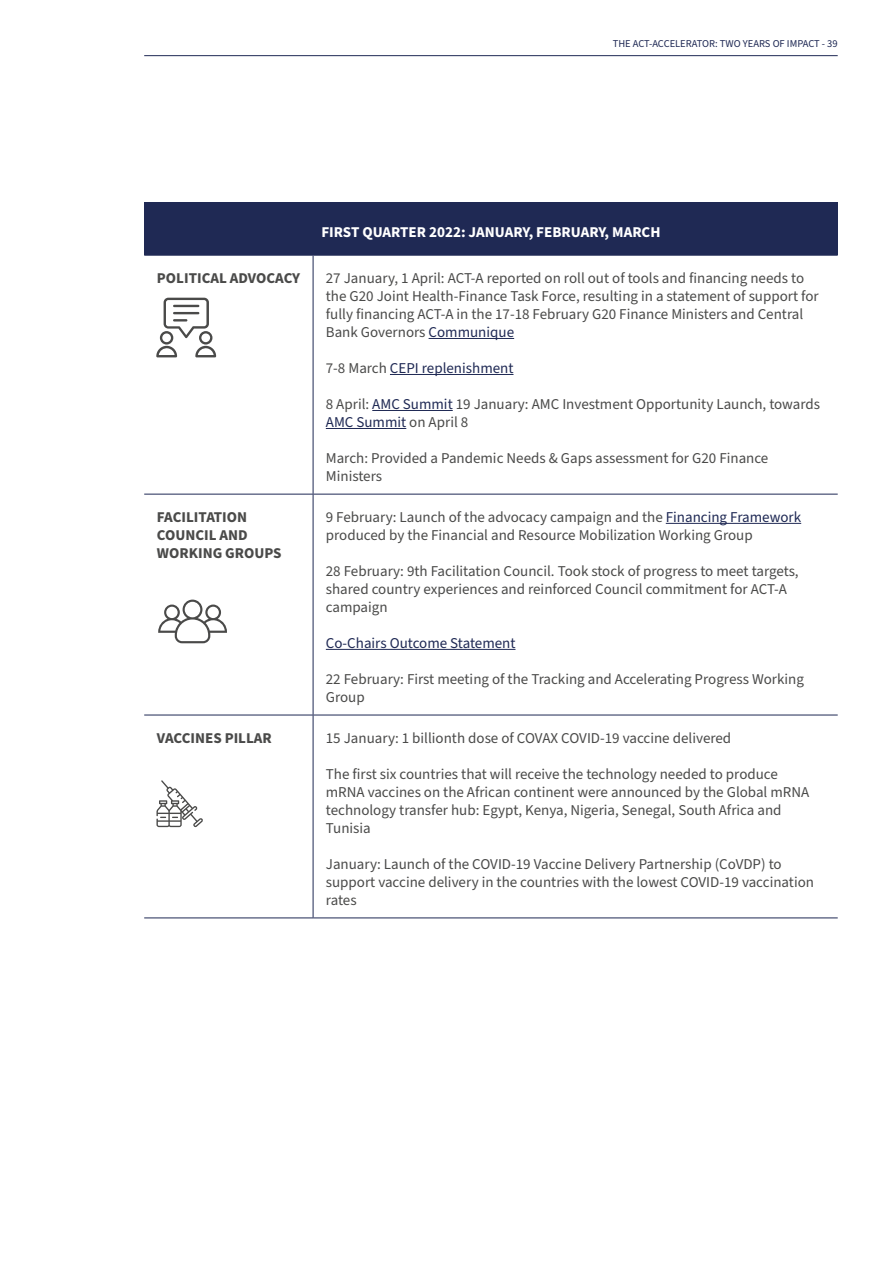
<style>
.page{position:relative;width:893px;height:1263px;background:#fff}
.page>*{position:absolute;margin:0;border:0;box-sizing:border-box;transform-origin:0 0}
.t1{font:15px/18px "Source Sans Pro";color:#4a4a49}
.t2{font:700 15px/18px "Source Sans Pro";color:#4a4a49}
.t3{font:15px "Source Sans Pro";color:#1f2954}
.t4{font:700 15px "Source Sans Pro";color:#fff}
.t5{font:10.5px "Source Sans Pro";color:#1f2954}
.s1{color:#1f2954}
.s2{color:#4a4a49}
</style>
<div class="page">
<hr style="left:144px;top:55px;width:694px;height:1px;background:#1f2954">
<div style="left:144px;top:202px;width:694px;height:53px;background:#1f2954"></div>
<hr style="left:144px;top:255px;width:169px;height:1px;background:#1f2954">
<hr style="left:313px;top:255px;width:525px;height:1px;background:#1f2954">
<hr style="left:313px;top:256px;width:1px;height:238px;background:#1f2954">
<hr style="left:144px;top:494px;width:169px;height:1px;background:#1f2954">
<hr style="left:313px;top:494px;width:525px;height:1px;background:#1f2954">
<hr style="left:313px;top:494px;width:1px;height:221px;background:#1f2954">
<hr style="left:144px;top:715px;width:169px;height:1px;background:#1f2954">
<hr style="left:313px;top:715px;width:525px;height:1px;background:#1f2954">
<hr style="left:313px;top:715px;width:1px;height:202px;background:#1f2954">
<hr style="left:144px;top:917px;width:169px;height:1px;background:#1f2954">
<hr style="left:313px;top:917px;width:525px;height:1px;background:#1f2954">
<hr style="left:429px;top:338px;width:85px;height:1px;background:#1f2954">
<hr style="left:390px;top:374px;width:123px;height:1px;background:#1f2954">
<hr style="left:372px;top:410px;width:81px;height:1px;background:#1f2954">
<hr style="left:326px;top:428px;width:80px;height:1px;background:#1f2954">
<hr style="left:666px;top:523px;width:135px;height:1px;background:#1f2954">
<hr style="left:326px;top:649px;width:189px;height:1px;background:#1f2954">
<svg style="left:158px;top:600px;width:69px;height:43px"></svg>
<svg style="left:156px;top:298px;width:60px;height:59px"></svg>
<svg style="left:156px;top:780px;width:47px;height:48px"></svg>
<p class="t5" style="left:613px;top:36px;width:226px">THE ACT-ACCELERATOR: TWO YEARS OF IMPACT - 39</p>
<p class="t4" style="left:321px;top:221px;width:341px">FIRST QUARTER 2022: JANUARY, FEBRUARY, MARCH</p>
<p class="t2" style="left:157px;top:270px;width:145px">POLITICAL ADVOCACY</p>
<p class="t1" style="left:326px;top:270px;width:494px">27 January, 1 April: ACT-A reported on roll out of tools and financing needs to the G20 Joint Health-Finance Task Force, resulting in a statement of support for fully financing ACT-A in the 17-18 February G20 Finance Ministers and Central Bank Governors <span class="s1">Communique</span></p>
<p class="t3" style="left:326px;top:358px;width:189px"><span class="s2">7-8 March</span> CEPI replenishment</p>
<p class="t1" style="left:326px;top:396px;width:496px">8 April: <span class="s1">AMC Summit</span> 19 January: AMC Investment Opportunity Launch, towards<br><span class="s1">AMC Summit</span> on April 8</p>
<p class="t1" style="left:326px;top:450px;width:444px">March: Provided a Pandemic Needs &amp; Gaps assessment for G20 Finance<br>Ministers</p>
<p class="t2" style="left:157px;top:509px;width:126px">FACILITATION<br>COUNCIL AND<br>WORKING GROUPS</p>
<p class="t1" style="left:326px;top:509px;width:477px">9 February: Launch of the advocacy campaign and the <span class="s1">Financing Framework </span>produced by the Financial and Resource Mobilization Working Group</p>
<p class="t1" style="left:326px;top:563px;width:474px">28 February: 9th Facilitation Council. Took stock of progress to meet targets, shared country experiences and reinforced Council commitment for ACT-A campaign</p>
<p class="t3" style="left:326px;top:633px;width:191px">Co-Chairs Outcome Statement</p>
<p class="t1" style="left:326px;top:671px;width:480px">22 February: First meeting of the Tracking and Accelerating Progress Working<br>Group</p>
<p class="t2" style="left:157px;top:729px;width:116px">VACCINES PILLAR</p>
<p class="t1" style="left:326px;top:730px;width:407px">15 January: 1 billionth dose of COVAX COVID-19 vaccine delivered</p>
<p class="t1" style="left:326px;top:766px;width:485px">The first six countries that will receive the technology needed to produce mRNA vaccines on the African continent were announced by the Global mRNA technology transfer hub: Egypt, Kenya, Nigeria, Senegal, South Africa and Tunisia</p>
<p class="t1" style="left:326px;top:856px;width:490px">January: Launch of the COVID-19 Vaccine Delivery Partnership (CoVDP) to support vaccine delivery in the countries with the lowest COVID-19 vaccination rates</p>
</div>
